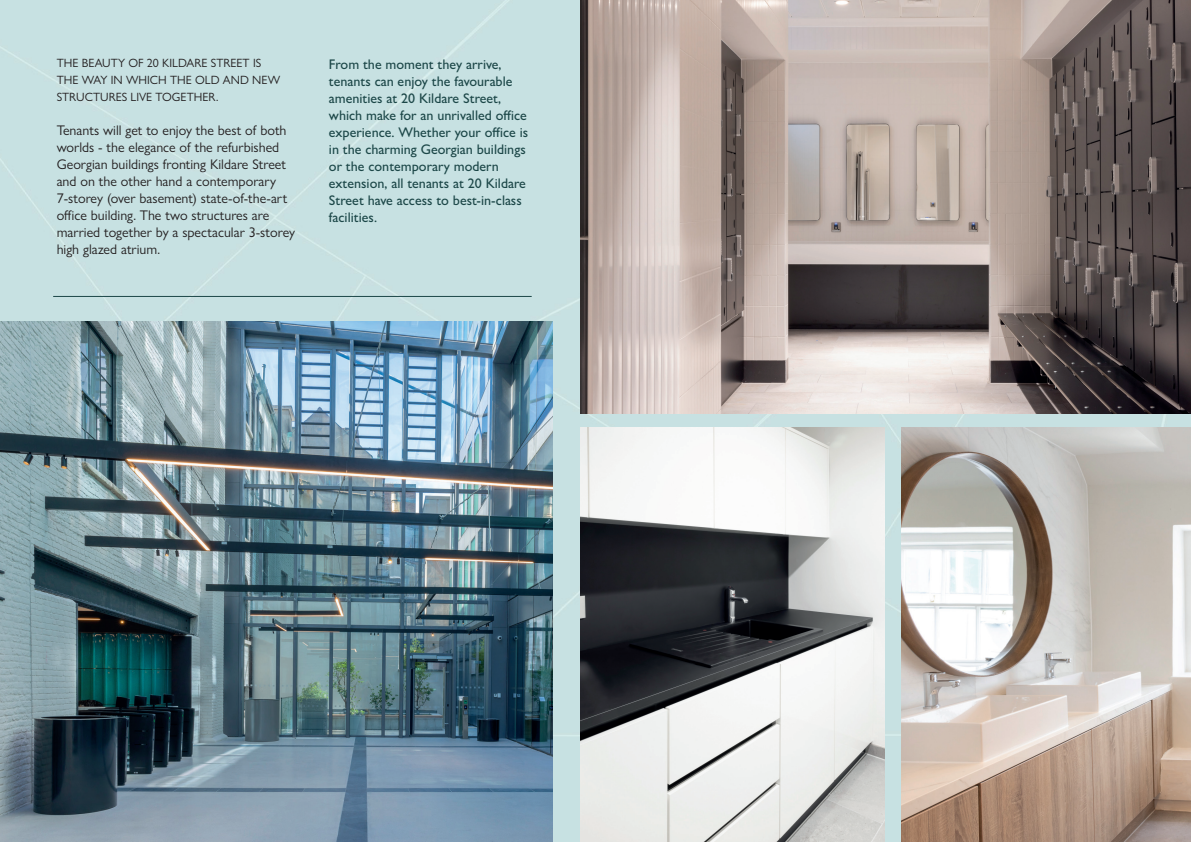
<style>
.page{position:relative;width:1191px;height:842px;background:#c7e1e2}
.page>*{position:absolute;margin:0;border:0;box-sizing:border-box;transform-origin:0 0}
.t1{font:500 14px/17px "Gill Sans Nova";color:#1c4748}
.t2{font:14px/17px "Gill Sans Nova";color:#231f20}
.t3{font:12px/17px "Gill Sans Nova";color:#231f20}
</style>
<div class="page">
<hr style="left:53px;top:296px;width:478px;height:1px;background:#1c4748">
<img style="left:580px;top:0;width:611px;height:414px">
<img style="left:580px;top:428px;width:305px;height:414px">
<img style="left:901px;top:428px;width:290px;height:414px">
<img style="left:0;top:322px;width:553px;height:520px">
<p class="t3" style="left:57px;top:55px;width:225px">THE BEAUTY OF 20 KILDARE STREET IS<br>THE WAY IN WHICH THE OLD AND NEW<br>STRUCTURES LIVE TOGETHER.</p>
<p class="t2" style="left:57px;top:122px;width:240px">Tenants will get to enjoy the best of both worlds - the elegance of the refurbished Georgian buildings fronting Kildare Street and on the other hand a contemporary 7-storey (over basement) state-of-the-art office building. The two structures are married together by a spectacular 3-storey high glazed atrium.</p>
<p class="t1" style="left:329px;top:55px;width:201px">From the moment they arrive, tenants can enjoy the favourable amenities at 20 Kildare Street, which make for an unrivalled office experience. Whether your office is in the charming Georgian buildings or the contemporary modern extension, all tenants at 20 Kildare<br>Street have access to best-in-class facilities.</p>
</div>
